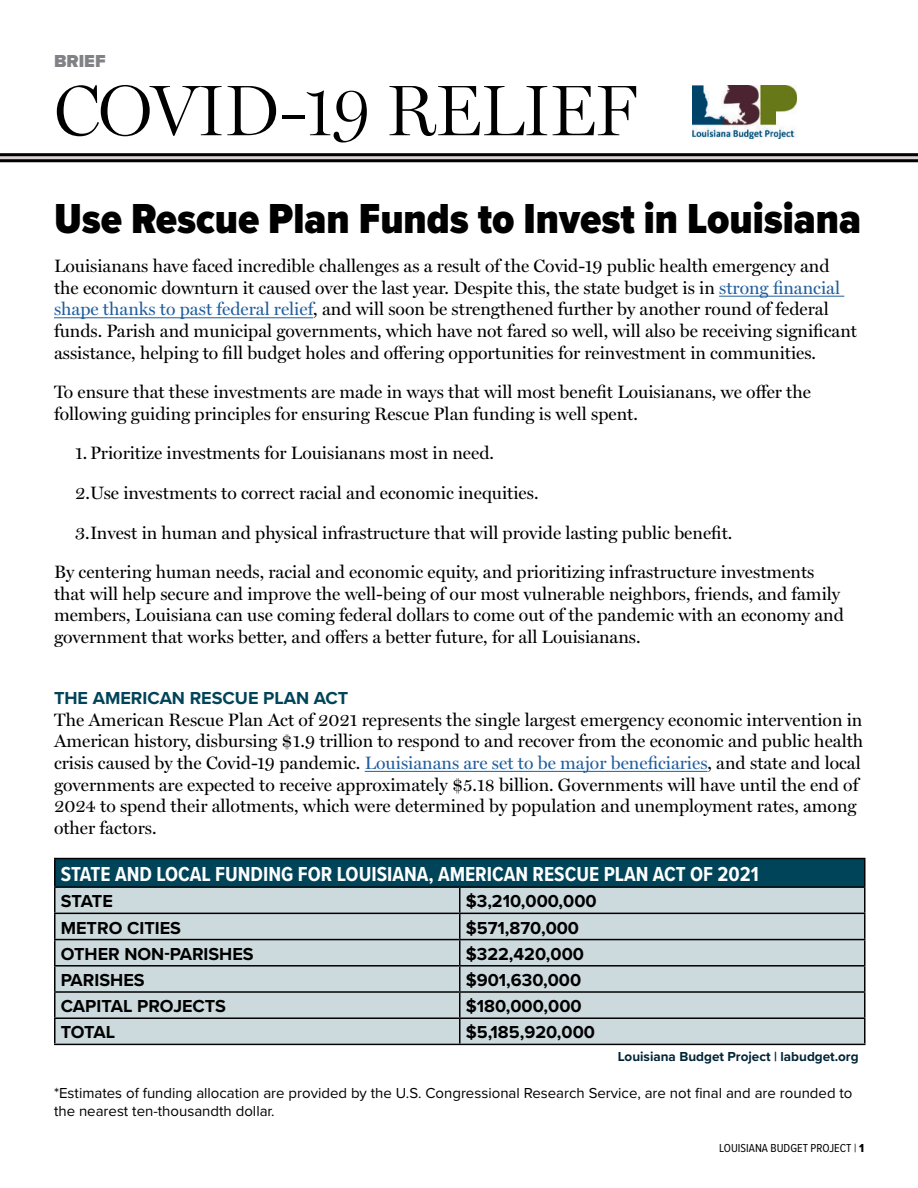
<style>
.page{position:relative;width:918px;height:1188px;background:#fff}
.page>*{position:absolute;margin:0;border:0;box-sizing:border-box;transform-origin:0 0}
.t1{font:300 72px "Miller Display";letter-spacing:-.02em;color:#000}
.t2{font:900 43.5px "Proxima Nova Cond";color:#000}
.t3{font:700 21px "Proxima Nova Cond";color:#fff}
.t4{font:18px/21.6px "Miller Display";color:#000}
.t5{font:700 18px "Proxima Nova";color:#000}
.t6{font:700 18px "Proxima Nova";color:#004459}
.t7{font:900 18px "Proxima Nova";color:#808285}
.t8{font:15px/18px "Proxima Nova";color:#000}
.t9{font:700 13.5px "Proxima Nova";color:#002536}
.t10{font:12px "Proxima Nova Cond";color:#000}
.s1{color:#215e9e}
.s2{font-family:"Proxima Nova Cond Extrabld"}
</style>
<div class="page">
<svg style="left:0;top:156px;width:918px;height:3px;background:#c9c4c6"></svg>
<hr style="left:0;top:153px;width:918px;height:3px;background:#000">
<hr style="left:0;top:159px;width:918px;height:3px;background:#000">
<hr style="left:719px;top:296px;width:125px;height:1px;background:#215e9e">
<hr style="left:54px;top:318px;width:259px;height:1px;background:#215e9e">
<hr style="left:365px;top:771px;width:343px;height:1px;background:#215e9e">
<div style="left:55px;top:859px;width:810px;height:28px;background:#004459"></div>
<div style="left:56px;top:888px;width:808px;height:156px;background:#ccdade"></div>
<hr style="left:54px;top:858px;width:406px;height:1px;background:#000">
<hr style="left:54px;top:859px;width:2px;height:27px;background:#000">
<hr style="left:460px;top:858px;width:406px;height:1px;background:#000">
<hr style="left:864px;top:859px;width:2px;height:27px;background:#000">
<hr style="left:54px;top:886px;width:406px;height:2px;background:#000">
<hr style="left:54px;top:888px;width:2px;height:25px;background:#000">
<hr style="left:460px;top:886px;width:406px;height:2px;background:#000">
<hr style="left:864px;top:888px;width:2px;height:25px;background:#000">
<hr style="left:54px;top:913px;width:406px;height:1px;background:#000">
<hr style="left:54px;top:914px;width:2px;height:25px;background:#000">
<hr style="left:460px;top:913px;width:406px;height:1px;background:#000">
<hr style="left:864px;top:914px;width:2px;height:25px;background:#000">
<hr style="left:54px;top:939px;width:406px;height:1px;background:#000">
<hr style="left:54px;top:940px;width:2px;height:25px;background:#000">
<hr style="left:460px;top:939px;width:406px;height:1px;background:#000">
<hr style="left:864px;top:940px;width:2px;height:25px;background:#000">
<hr style="left:54px;top:965px;width:406px;height:2px;background:#000">
<hr style="left:54px;top:967px;width:2px;height:24px;background:#000">
<hr style="left:460px;top:965px;width:406px;height:2px;background:#000">
<hr style="left:864px;top:967px;width:2px;height:24px;background:#000">
<hr style="left:54px;top:991px;width:406px;height:2px;background:#000">
<hr style="left:54px;top:993px;width:2px;height:24px;background:#000">
<hr style="left:460px;top:991px;width:406px;height:2px;background:#000">
<hr style="left:864px;top:993px;width:2px;height:24px;background:#000">
<hr style="left:54px;top:1017px;width:406px;height:2px;background:#000">
<hr style="left:54px;top:1019px;width:2px;height:25px;background:#000">
<hr style="left:460px;top:1017px;width:406px;height:2px;background:#000">
<svg style="left:459px;top:888px;width:1px;height:156px"></svg>
<hr style="left:864px;top:1019px;width:2px;height:25px;background:#000">
<hr style="left:54px;top:1044px;width:812px;height:1px;background:#000">
<img style="left:692px;top:85px;width:105px;height:54px">
<p class="t7" style="left:54px;top:47px;width:53px">BRIEF</p>
<h1 class="t1" style="left:54px;top:69px;width:585px">COVID-19 RELIEF</h1>
<h2 class="t2" style="left:54px;top:186px;width:809px">Use Rescue Plan Funds to Invest in Louisiana</h2>
<p class="t4" style="left:54px;top:256px;width:805px">Louisianans have faced incredible challenges as a result of the Covid-19 public health emergency and the economic downturn it caused over the last year. Despite this, the state budget is in <span class="s1">strong financial shape thanks to past federal relief</span>, and will soon be strengthened further by another round of federal funds. Parish and municipal governments, which have not fared so well, will also be receiving significant assistance, helping to fill budget holes and offering opportunities for reinvestment in communities.</p>
<p class="t4" style="left:54px;top:382px;width:759px">To ensure that these investments are made in ways that will most benefit Louisianans, we offer the following guiding principles for ensuring Rescue Plan funding is well spent.</p>
<p class="t4" style="left:75px;top:443px;width:421px">1. Prioritize investments for Louisianans most in need.</p>
<p class="t4" style="left:75px;top:482px;width:465px">2.Use investments to correct racial and economic inequities.</p>
<p class="t4" style="left:75px;top:522px;width:659px">3.Invest in human and physical infrastructure that will provide lasting public benefit.</p>
<p class="t4" style="left:54px;top:562px;width:762px">By centering human needs, racial and economic equity, and prioritizing infrastructure investments</p>
<p class="t4" style="left:54px;top:583px;width:792px">that will help secure and improve the well-being of our most vulnerable neighbors, friends, and family members, Louisiana can use coming federal dollars to come out of the pandemic with an economy and government that works better, and offers a better future, for all Louisianans.</p>
<p class="t6" style="left:54px;top:685px;width:296px">THE AMERICAN RESCUE PLAN ACT</p>
<p class="t4" style="left:54px;top:709px;width:811px">The American Rescue Plan Act of 2021 represents the single largest emergency economic intervention in American history, disbursing $1.9 trillion to respond to and recover from the economic and public health crisis caused by the Covid-19 pandemic. <span class="s1">Louisianans are set to be major beneficiaries</span>, and state and local governments are expected to receive approximately $5.18 billion. Governments will have until the end of 2024 to spend their allotments, which were determined by population and unemployment rates, among other factors.</p>
<p class="t3" style="left:61px;top:859px;width:700px">STATE AND LOCAL FUNDING FOR LOUISIANA, AMERICAN RESCUE PLAN ACT OF 2021</p>
<p class="t5" style="left:61px;top:888px;width:54px">STATE</p>
<p class="t5" style="left:466px;top:888px;width:133px">$3,210,000,000</p>
<p class="t5" style="left:61px;top:914px;width:122px">METRO CITIES</p>
<p class="t5" style="left:466px;top:914px;width:115px">$571,870,000</p>
<p class="t5" style="left:61px;top:940px;width:195px">OTHER NON-PARISHES</p>
<p class="t5" style="left:466px;top:940px;width:120px">$322,420,000</p>
<p class="t5" style="left:61px;top:967px;width:85px">PARISHES</p>
<p class="t5" style="left:466px;top:967px;width:117px">$901,630,000</p>
<p class="t5" style="left:61px;top:993px;width:167px">CAPITAL PROJECTS</p>
<p class="t5" style="left:466px;top:993px;width:117px">$180,000,000</p>
<p class="t5" style="left:61px;top:1019px;width:56px">TOTAL</p>
<p class="t5" style="left:466px;top:1019px;width:131px">$5,185,920,000</p>
<p class="t9" style="left:618px;top:1047px;width:242px">Louisiana Budget Project | labudget.org</p>
<p class="t8" style="left:54px;top:1083px;width:800px">*Estimates of funding allocation are provided by the U.S. Congressional Research Service, are not final and are rounded to the nearest ten-thousandth dollar.</p>
<p class="t10" style="left:719px;top:1140px;width:146px">LOUISIANA BUDGET PROJECT | <span class="s2">1</span></p>
</div>
